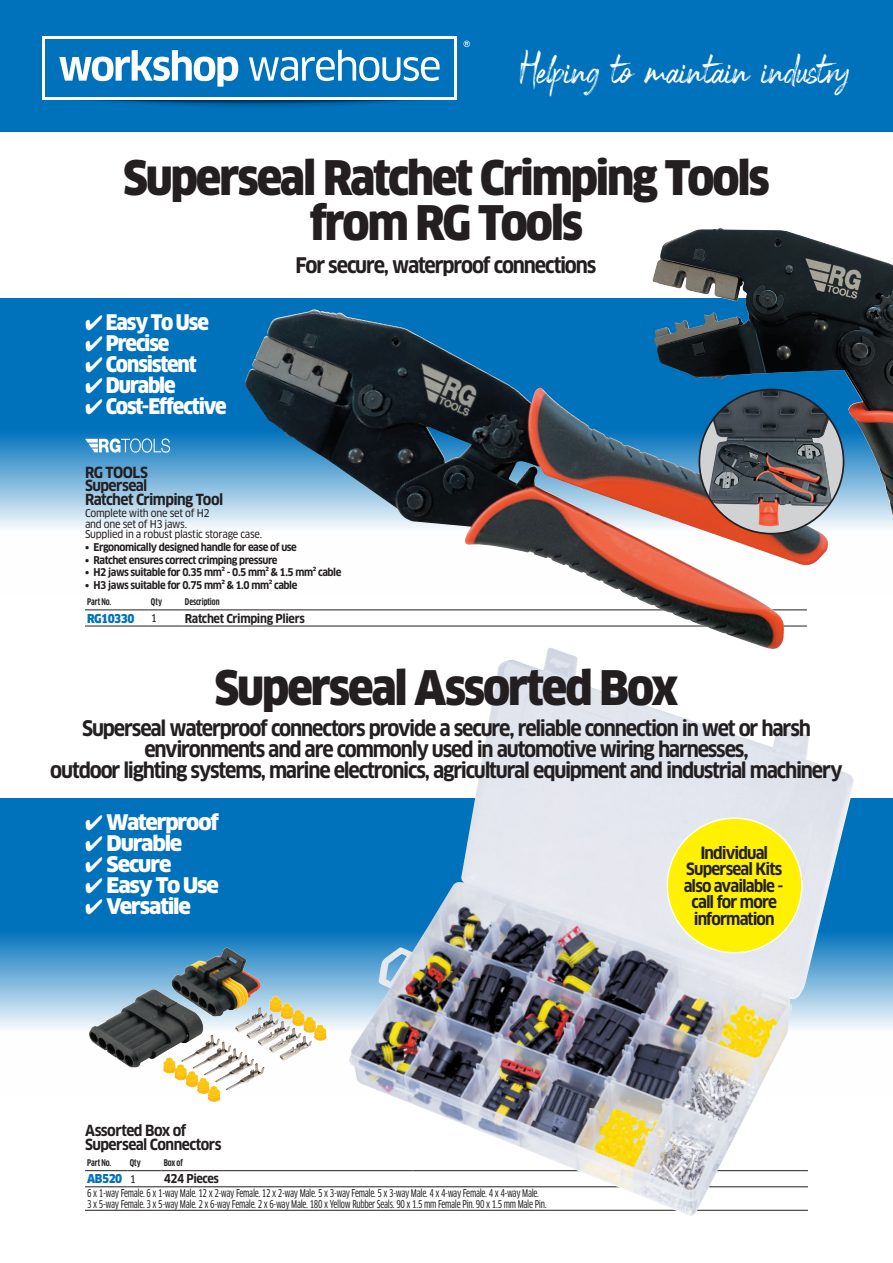
<style>
.page{position:relative;width:893px;height:1263px;background:#fff}
.page>*{position:absolute;margin:0;border:0;box-sizing:border-box;transform-origin:0 0}
.t1{font:900 46.5px/45px "Clan Pro Narr";letter-spacing:-.05em;color:#231f20;text-align:center}
.t2{font:31.8px "Black Vosten Personal Use";color:#fff}
.t3{font:700 21px/21px "Clan Pro Narr";letter-spacing:-.055em;color:#231f20;text-align:center}
.t4{font:900 21px "Clan Pro Narr";letter-spacing:-.055em;color:#fff}
.t5{font:900 21px "Clan Pro";letter-spacing:-.055em;color:#fff}
.t6{font:700 16.5px/16.5px "Clan Pro Narr";letter-spacing:-.055em;color:#231f20;text-align:center}
.t7{font:700 15px/13.5px "Clan Pro Narr";letter-spacing:-.035em;color:#231f20}
.t8{font:700 12px "Clan Pro Narr";letter-spacing:-.03em;color:#231f20}
.t9{font:900 12px "Clan Pro Narr";letter-spacing:-.04em;color:#0072bc}
.t10{font:10.5px/10.5px "Clan Pro Cond News";letter-spacing:-.025em;color:#231f20}
.t11{font:700 10.5px "Clan Pro Narr";letter-spacing:-.04em;color:#231f20}
.t12{font:10.5px/10.5px "Clan Pro Narr News";letter-spacing:-.03em;color:#231f20}
.t13{font:700 condensed 9px "Clan Pro";letter-spacing:-.01em;color:#231f20}
.s1{font-family:"Clan Pro Narr News";font-weight:400;font-size:10.5px;color:#231f20}
</style>
<div class="page">
<svg style="left:0;top:429px;width:893px;height:99px;background:#7fb8dd"></svg>
<svg style="left:0;top:929px;width:893px;height:100px;background:#63a8d5"></svg>
<div style="left:0;top:298px;width:893px;height:131px;background:#0072bc"></div>
<div style="left:0;top:798px;width:893px;height:131px;background:#0072bc"></div>
<svg style="left:85px;top:1171px;width:263px;height:1px"></svg>
<hr style="left:85px;top:1170px;width:43px;height:1px;background:#231f20">
<hr style="left:128px;top:1170px;width:34px;height:1px;background:#231f20">
<hr style="left:162px;top:1170px;width:250px;height:1px;background:#231f20">
<hr style="left:85px;top:1186px;width:43px;height:1px;background:#231f20">
<hr style="left:128px;top:1186px;width:34px;height:1px;background:#231f20">
<hr style="left:162px;top:1186px;width:250px;height:1px;background:#231f20">
<hr style="left:85px;top:1210px;width:723px;height:1px;background:#231f20">
<svg style="left:85px;top:625px;width:159px;height:1px"></svg>
<hr style="left:85px;top:610px;width:64px;height:1px;background:#231f20">
<hr style="left:149px;top:610px;width:34px;height:1px;background:#231f20">
<hr style="left:183px;top:610px;width:135px;height:1px;background:#231f20">
<hr style="left:85px;top:626px;width:64px;height:1px;background:#231f20">
<hr style="left:149px;top:626px;width:34px;height:1px;background:#231f20">
<hr style="left:183px;top:626px;width:135px;height:1px;background:#231f20">
<svg style="left:85px;top:438px;width:85px;height:15px"></svg>
<img style="left:244px;top:311px;width:585px;height:337px">
<img style="left:708px;top:516px;width:124px;height:10px">
<img style="left:87px;top:945px;width:242px;height:157px">
<img style="left:653px;top:228px;width:240px;height:288px">
<img style="left:348px;top:648px;width:506px;height:568px">
<div style="left:667px;top:818px;width:135px;height:135px;background:#fff101;border-radius:50%"></div>
<div style="left:0;top:0;width:893px;height:132px;background:#0072bc"></div>
<svg style="left:43px;top:36px;width:414px;height:64px"></svg>
<svg style="left:463px;top:41px;width:7px;height:6px"></svg>
<h2 class="t2" style="left:520px;top:53px;width:330px">Helping to maintain industry</h2>
<h1 class="t1" style="left:123px;top:156px;width:648px">Superseal Ratchet Crimping Tools from RG Tools</h1>
<p class="t3" style="left:296px;top:255px;width:302px">For secure, waterproof connections</p>
<p class="t4" style="left:85px;top:310px;width:125px">✔ Easy To Use</p>
<p class="t4" style="left:85px;top:331px;width:86px">✔ Precise</p>
<p class="t4" style="left:85px;top:352px;width:113px">✔ Consistent</p>
<p class="t4" style="left:85px;top:373px;width:92px">✔ Durable</p>
<p class="t4" style="left:85px;top:394px;width:143px">✔ Cost-Effective</p>
<p class="t7" style="left:85px;top:465px;width:140px">RG TOOLS<br>Superseal<br>Ratchet Crimping Tool</p>
<p class="t12" style="left:85px;top:508px;width:179px">Complete with one set of H2<br>and one set of H3 jaws.<br>Supplied in a robust plastic storage case.</p>
<p class="t11" style="left:85px;top:541px;width:213px">• Ergonomically designed handle for ease of use</p>
<p class="t11" style="left:85px;top:554px;width:194px">• Ratchet ensures correct crimping pressure</p>
<p class="t11" style="left:85px;top:566px;width:258px">• H2 jaws suitable for 0.35 mm² - 0.5 mm² &amp; 1.5 mm² cable</p>
<p class="t11" style="left:85px;top:579px;width:214px">• H3 jaws suitable for 0.75 mm² &amp; 1.0 mm² cable</p>
<p class="t13" style="left:87px;top:597px;width:26px">Part No.</p>
<p class="t13" style="left:151px;top:597px;width:13px">Qty</p>
<p class="t13" style="left:185px;top:597px;width:36px">Description</p>
<p class="t9" style="left:87px;top:611px;width:49px">RG10330</p>
<p class="t12" style="left:151px;top:613px;width:8px">1</p>
<p class="t8" style="left:185px;top:611px;width:121px">Ratchet Crimping Pliers</p>
<h1 class="t1" style="left:215px;top:665px;width:465px">Superseal Assorted Box</h1>
<p class="t3" style="left:50px;top:718px;width:794px">Superseal waterproof connectors provide a secure, reliable connection in wet or harsh environments and are commonly used in automotive wiring harnesses,<br>outdoor lighting systems, marine electronics, agricultural equipment and industrial machinery</p>
<p class="t5" style="left:85px;top:810px;width:135px">✔ Waterproof</p>
<p class="t5" style="left:85px;top:831px;width:99px">✔ Durable</p>
<p class="t5" style="left:85px;top:852px;width:88px">✔ Secure</p>
<p class="t5" style="left:85px;top:873px;width:135px">✔ Easy To Use</p>
<p class="t5" style="left:85px;top:894px;width:107px">✔ Versatile</p>
<p class="t7" style="left:85px;top:1124px;width:138px">Assorted Box of<br>Superseal Connectors</p>
<p class="t13" style="left:87px;top:1158px;width:26px">Part No.</p>
<p class="t13" style="left:130px;top:1158px;width:13px">Qty</p>
<p class="t13" style="left:164px;top:1158px;width:21px">Box of</p>
<p class="t9" style="left:87px;top:1172px;width:50px">AB520 <span class="s1">1</span></p>
<p class="t8" style="left:164px;top:1172px;width:57px">424 Pieces</p>
<p class="t10" style="left:87px;top:1188px;width:461px">6 x 1-way Female. 6 x 1-way Male. 12 x 2-way Female. 12 x 2-way Male. 5 x 3-way Female. 5 x 3-way Male. 4 x 4-way Female. 4 x 4-way Male.<br>3 x 5-way Female. 3 x 5-way Male. 2 x 6-way Female. 2 x 6-way Male. 180 x Yellow Rubber Seals. 90 x 1.5 mm Female Pin. 90 x 1.5 mm Male Pin.</p>
<p class="t6" style="left:684px;top:845px;width:101px">Individual<br>Superseal Kits also available - call for more information</p>
</div>
